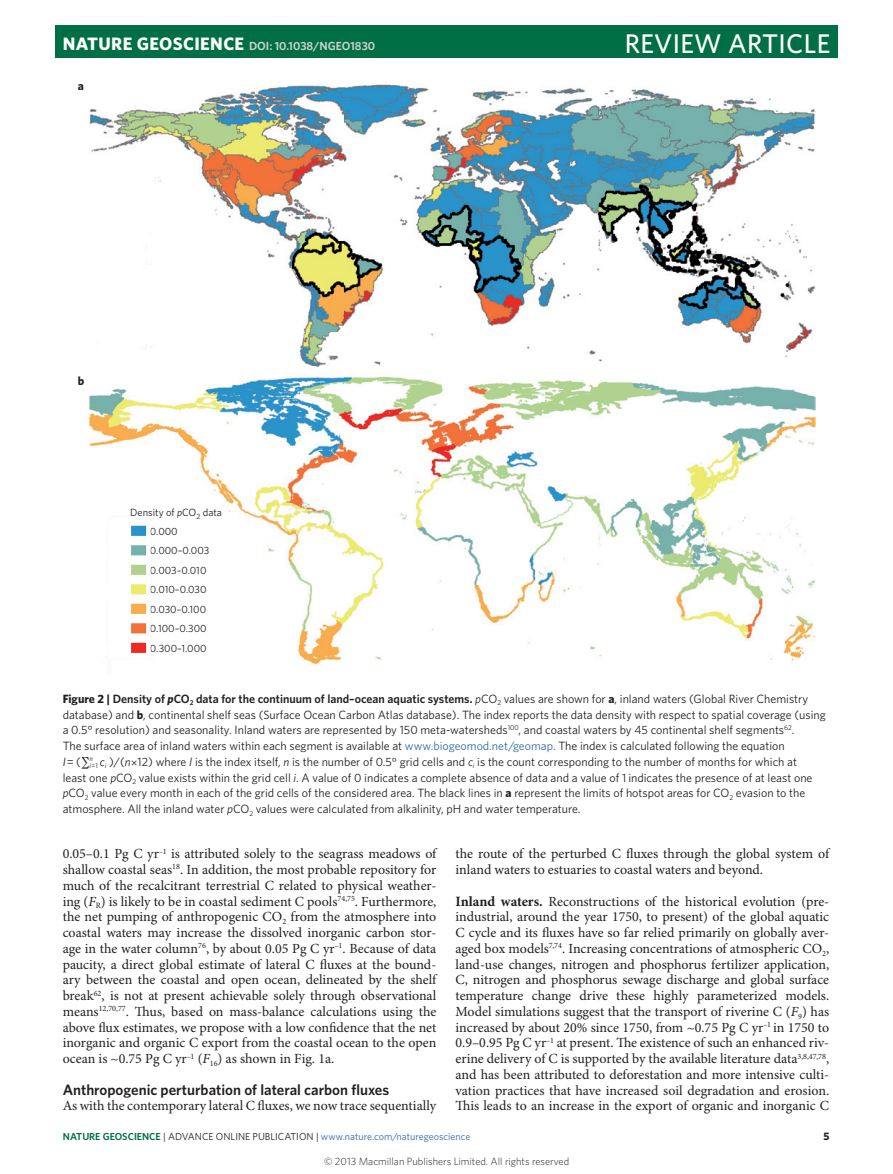
<style>
.page{position:relative;width:893px;height:1174px;background:#fff}
.page>*{position:absolute;margin:0;border:0;box-sizing:border-box;transform-origin:0 0}
.t1{font:500 27px "Whitney";letter-spacing:.01em;color:#fff}
.Head_1{font:600 15px "Whitney";color:#231f20}
.Body_first{font:13.95px/15.8px "Minion Pro";color:#231f20}
.Body_text{font:13.95px/15.8px "Minion Pro";color:#231f20;text-align:justify}
.Figure_caption{font:12px/15.8px "Whitney";color:#231f20}
.t2{font:700 12px "Whitney";color:#231f20}
.t3{font:600 11.7px "Whitney";color:#d1d2d4}
.t4{font:700 10.8px "Whitney";color:#231f20}
.t5{font:10.5px/19.5px "Whitney";color:#231f20}
.t6{font:300 10.5px "Whitney";color:#231f20}
.t7{font:10.2px "Whitney";color:#316a9f}
.Figure_caption-2{font:italic 7.05px "Whitney";color:#231f20}
.s1{font-weight:700;font-size:18px;color:#fff}
.s2{font-style:italic}
.s3{font-weight:700}
.s4{font-weight:600}
.s5{font-weight:700;font-style:italic}
.s6{color:#316a9f}
.s7{font-weight:700;font-size:14.25px}
.s8{font-weight:600;color:#016f45}
.s9{color:#231f20}
</style>
<div class="page">
<img style="left:89px;top:84px;width:726px;height:581px">
<div style="left:152px;top:519px;width:82px;height:140px;background:#fff"></div>
<svg style="left:108px;top:520px;width:43px;height:138px"></svg>
<div style="left:55px;top:25px;width:783px;height:33px;background:#016f45"></div>
<p class="t3" style="left:63px;top:38px;width:314px"><span class="s1">NATURE GEOSCIENCE</span> DOI: 10.1038/NGEO1830</p>
<h1 class="t1" style="left:625px;top:25px;width:207px">REVIEW ARTICLE</h1>
<p class="t2" style="left:78px;top:78px;width:8px">a</p>
<p class="t2" style="left:78px;top:373px;width:8px">b</p>
<p class="t5" style="left:130px;top:502px;width:93px">Density of <span class="s2">p</span>CO<sub>2</sub> data</p>
<p class="t5" style="left:150px;top:521px;width:61px">0.000<br>0.000–0.003<br>0.003–0.010<br>0.010–0.030<br>0.030–0.100<br>0.100–0.300<br>0.300–1.000</p>
<p class="Figure_caption" style="left:63px;top:690px;width:765px"><span class="s3">Figure 2 |</span> <span class="s4">Density of</span> <span class="s5">p</span><span class="s4">CO</span><sub>2</sub> <span class="s4">data for the continuum of land–ocean aquatic systems.</span> <span class="s2">p</span>CO<sub>2</sub> values are shown for <span class="s3">a</span>, inland waters (Global River Chemistry database) and <span class="s3">b</span>, continental shelf seas (Surface Ocean Carbon Atlas database). The index reports the data density with respect to spatial coverage (using a 0.5° resolution) and seasonality. Inland waters are represented by 150 meta-watersheds<sup>100</sup>, and coastal waters by 45 continental shelf segments<sup>62</sup>.<br>The surface area of inland waters within each segment is available at <span class="s6">www.biogeomod.net/geomap.</span> The index is calculated following the equation<br><span class="s2">I</span>= (∑<sub>i</sub><sub>=1</sub> <span class="s2">c</span><sub>i</sub> )/(<span class="s2">n</span>×12) where <span class="s2">I</span> is the index itself, <span class="s2">n</span> is the number of 0.5° grid cells and <span class="s2">c</span><sub>i</sub> is the count corresponding to the number of months for which at</p>
<p class="Figure_caption-2" style="left:90px;top:753px;width:5px">n</p>
<p class="Figure_caption" style="left:63px;top:769px;width:751px">least one <span class="s2">p</span>CO<sub>2</sub> value exists within the grid cell <span class="s2">i</span>. A value of 0 indicates a complete absence of data and a value of 1 indicates the presence of at least one <span class="s2">p</span>CO<sub>2</sub> value every month in each of the grid cells of the considered area. The black lines in <span class="s3">a</span> represent the limits of hotspot areas for CO<sub>2</sub> evasion to the atmosphere. All the inland water <span class="s2">p</span>CO<sub>2</sub> values were calculated from alkalinity, pH and water temperature.</p>
<p class="Body_text" style="left:63px;top:846px;width:375px">0.05–0.1 Pg C yr<sup>–1</sup> is attributed solely to the seagrass meadows of shallow coastal seas<sup>18</sup>. In addition, the most probable repository for much of the recalcitrant terrestrial C related to physical weather&shy;ing (<span class="s2">F</span><sub>R</sub>) is likely to be in coastal sediment C pools<sup>74,75</sup>. Furthermore, the net pumping of anthropogenic CO<sub>2</sub> from the atmosphere into coastal waters may increase the dissolved inorganic carbon stor&shy;age in the water column<sup>76</sup>, by about 0.05 Pg C yr<sup>–1</sup>. Because of data paucity, a direct global estimate of lateral C fluxes at the bound&shy;ary between the coastal and open ocean, delineated by the shelf break<sup>62</sup>, is not at present achievable solely through observational means<sup>12,70,77</sup>. Thus, based on mass-balance calculations using the above flux estimates, we propose with a low confidence that the net inorganic and organic C export from the coastal ocean to the open ocean is ~0.75 Pg C yr<sup>–1</sup> (<span class="s2">F</span><sub>16</sub>) as shown in Fig. 1a.</p>
<p class="Head_1" style="left:63px;top:1079px;width:328px">Anthropogenic perturbation of lateral carbon fluxes</p>
<p class="Body_first" style="left:63px;top:1098px;width:375px">As with the contemporary lateral C fluxes, we now trace sequentially</p>
<p class="Body_first" style="left:455px;top:846px;width:375px">the route of the perturbed C fluxes through the global system of inland waters to estuaries to coastal waters and beyond.</p>
<p class="Body_first" style="left:455px;top:893px;width:375px;text-align:justify"><span class="s7">Inland waters.</span> Reconstructions of the historical evolution (pre&shy;industrial, around the year 1750, to present) of the global aquatic C cycle and its fluxes have so far relied primarily on globally aver&shy;aged box models<sup>7,74</sup>. Increasing concentrations of atmospheric CO<sub>2</sub>, land-use changes, nitrogen and phosphorus fertilizer application, C, nitrogen and phosphorus sewage discharge and global surface temperature change drive these highly parameterized models.<br>Model simulations suggest that the transport of riverine C (<span class="s2">F</span><sub>9</sub>) has increased by about 20% since 1750, from ~0.75 Pg C yr<sup>–1</sup> in 1750 to 0.9–0.95 Pg C yr<sup>–1</sup> at present. The existence of such an enhanced riv&shy;erine delivery of C is supported by the available literature data<sup>3,8,47,78</sup>, and has been attributed to deforestation and more intensive culti&shy;vation practices that have increased soil degradation and erosion.<br>This leads to an increase in the export of organic and inorganic C</p>
<p class="t7" style="left:63px;top:1129px;width:409px"><span class="s8">NATURE GEOSCIENCE</span> <span class="s9">| ADVANCE ONLINE PUBLICATION |</span> www.nature.com/naturegeoscience</p>
<p class="t4" style="left:823px;top:1128px;width:8px">5</p>
<p class="t6" style="left:324px;top:1154px;width:247px">© 2013 Macmillan Publishers Limited. All rights reserved</p>
</div>
